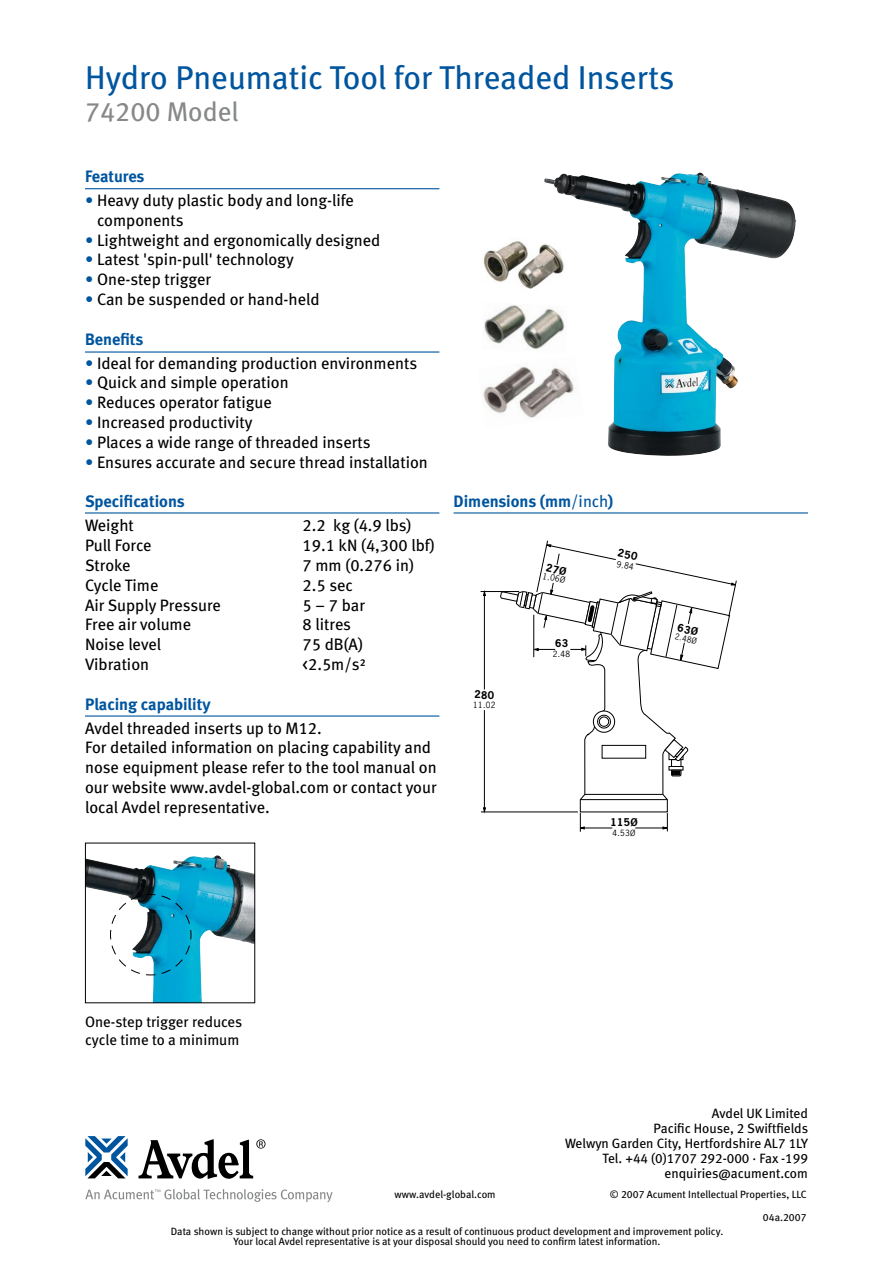
<style>
.page{position:relative;width:893px;height:1263px;background:#fff}
.page>*{position:absolute;margin:0;border:0;box-sizing:border-box;transform-origin:0 0}
.t1{font:33px "Meta Book LF";color:#00559f}
.t2{font:27px "Meta Book LF";color:#878889}
.t3{font:16.5px/19.8px "Meta Book LF";color:#000}
.t4{font:16.5px "Meta Bold LF";color:#00559f}
.t5{font:15px/18px "Meta Book LF";color:#000}
.t6{font:13.5px/15px "Meta Book LF";color:#000;text-align:right}
.t7{font:10.5px/10.5px "Meta Book LF";color:#000;text-align:center}
.t8{font:700 10.05px "News Gothic";letter-spacing:.035em;color:#000}
.t9{font:8.1px "News Gothic";letter-spacing:.035em;color:#000}
.t10{font:7.8px "News Gothic";color:#000}
.s1{color:#00559f}
.s2{font-family:"Meta Book LF"}
</style>
<div class="page">
<svg style="left:85px;top:1189px;width:248px;height:13px"></svg>
<svg style="left:85px;top:1136px;width:43px;height:42px"></svg>
<svg style="left:139px;top:1139px;width:126px;height:40px"></svg>
<hr style="left:85px;top:188px;width:354px;height:1px;background:#00559f">
<hr style="left:85px;top:351px;width:354px;height:2px;background:#00559f">
<hr style="left:85px;top:512px;width:354px;height:1px;background:#00559f">
<hr style="left:454px;top:512px;width:354px;height:1px;background:#00559f">
<img style="left:544px;top:172px;width:252px;height:284px">
<hr style="left:481px;top:812px;width:97px;height:1px;background:#000">
<hr style="left:484px;top:593px;width:1px;height:96px;background:#000">
<hr style="left:484px;top:710px;width:1px;height:102px;background:#000">
<svg style="left:483px;top:807px;width:3px;height:6px"></svg>
<hr style="left:481px;top:591px;width:38px;height:1px;background:#000">
<hr style="left:85px;top:715px;width:354px;height:2px;background:#00559f">
<img style="left:483px;top:238px;width:84px;height:55px">
<img style="left:484px;top:302px;width:84px;height:52px">
<img style="left:483px;top:355px;width:101px;height:74px">
<img style="left:87px;top:855px;width:166px;height:146px">
<div style="left:85px;top:843px;width:170px;height:160px;border:1px solid #000"></div>
<svg style="left:110px;top:894px;width:82px;height:82px"></svg>
<svg style="left:499px;top:541px;width:238px;height:291px"></svg>
<h1 class="t1" style="left:85px;top:58px;width:591px">Hydro Pneumatic Tool for Threaded Inserts</h1>
<h2 class="t2" style="left:85px;top:96px;width:155px">74200 Model</h2>
<p class="t4" style="left:85px;top:167px;width:61px">Features</p>
<p class="t3" style="left:97px;top:190px;width:258px;text-indent:-12px"><span class="s1">•</span> Heavy duty plastic body and long-life components</p>
<p class="t3" style="left:85px;top:230px;width:297px"><span class="s1">•</span> Lightweight and ergonomically designed</p>
<p class="t3" style="left:85px;top:250px;width:210px"><span class="s1">•</span> Latest 'spin-pull' technology</p>
<p class="t3" style="left:85px;top:270px;width:127px"><span class="s1">•</span> One-step trigger</p>
<p class="t3" style="left:85px;top:289px;width:236px"><span class="s1">•</span> Can be suspended or hand-held</p>
<p class="t4" style="left:85px;top:329px;width:60px">Benefits</p>
<p class="t3" style="left:85px;top:353px;width:334px"><span class="s1">•</span> Ideal for demanding production environments</p>
<p class="t3" style="left:85px;top:373px;width:205px"><span class="s1">•</span> Quick and simple operation</p>
<p class="t3" style="left:85px;top:393px;width:188px"><span class="s1">•</span> Reduces operator fatigue</p>
<p class="t3" style="left:85px;top:412px;width:169px"><span class="s1">•</span> Increased productivity</p>
<p class="t3" style="left:85px;top:432px;width:287px"><span class="s1">•</span> Places a wide range of threaded inserts</p>
<p class="t3" style="left:85px;top:452px;width:344px"><span class="s1">•</span> Ensures accurate and secure thread installation</p>
<p class="t4" style="left:85px;top:492px;width:101px">Specifications</p>
<p class="t3" style="left:85px;top:516px;width:50px">Weight</p>
<p class="t3" style="left:303px;top:516px;width:110px">2.2 kg (4.9 lbs)</p>
<p class="t3" style="left:85px;top:535px;width:68px">Pull Force</p>
<p class="t3" style="left:303px;top:535px;width:134px">19.1 kN (4,300 lbf)</p>
<p class="t3" style="left:85px;top:555px;width:47px">Stroke</p>
<p class="t3" style="left:303px;top:555px;width:113px">7 mm (0.276 in)</p>
<p class="t3" style="left:85px;top:575px;width:75px">Cycle Time</p>
<p class="t3" style="left:303px;top:575px;width:52px">2.5 sec</p>
<p class="t3" style="left:85px;top:595px;width:137px">Air Supply Pressure</p>
<p class="t3" style="left:303px;top:595px;width:64px">5–7bar</p>
<p class="t3" style="left:85px;top:615px;width:108px">Free air volume</p>
<p class="t3" style="left:303px;top:615px;width:50px">8 litres</p>
<p class="t3" style="left:85px;top:634px;width:78px">Noise level</p>
<p class="t3" style="left:303px;top:634px;width:62px">75 dB(A)</p>
<p class="t3" style="left:85px;top:654px;width:66px">Vibration</p>
<p class="t3" style="left:303px;top:654px;width:65px">&lt;2.5m/s²</p>
<p class="t4" style="left:85px;top:694px;width:127px">Placing capability</p>
<p class="t3" style="left:85px;top:718px;width:353px">Avdel threaded inserts up to M12.<br>For detailed information on placing capability and nose equipment please refer to the tool manual on our website www.avdel-global.com or contact your local Avdel representative.</p>
<p class="t4" style="left:454px;top:492px;width:161px">Dimensions (mm<span class="s2">/inch</span>)</p>
<p class="t8" style="left:474px;top:688px;width:21px">280</p>
<p class="t9" style="left:473px;top:700px;width:24px">11.02</p>
<p class="t9" style="left:544px;top:571px;width:24px;rotate:12deg">1.06Ø</p>
<p class="t8" style="left:555px;top:637px;width:15px">63</p>
<p class="t9" style="left:553px;top:649px;width:19px">2.48</p>
<p class="t9" style="left:618px;top:559px;width:19px;rotate:12deg">9.84</p>
<p class="t8" style="left:610px;top:815px;width:29px">115Ø</p>
<p class="t9" style="left:613px;top:828px;width:24px">4.53Ø</p>
<p class="t10" style="left:676px;top:631px;width:24px;rotate:12deg">2.48Ø</p>
<p class="t5" style="left:85px;top:1012px;width:159px">One-step trigger reduces cycle time to a minimum</p>
<p class="t6" style="left:565px;top:1106px;width:244px">Avdel UK Limited<br>Pacific House, 2 Swiftfields<br>Welwyn Garden City, Hertfordshire AL7 1LY<br>Tel. +44 (0)1707 292-000 · Fax -199 enquiries@acument.com</p>
<p class="t7" style="left:394px;top:1189px;width:103px">www.avdel-global.com</p>
<p class="t7" style="left:610px;top:1189px;width:199px">© 2007 Acument Intellectual Properties, LLC</p>
<p class="t7" style="left:171px;top:1225px;width:554px">Data shown is subject to change without prior notice as a result of continuous product development and improvement policy.<br>Your local Avdel representative is at your disposal should you need to confirm latest information.</p>
<p class="t7" style="left:763px;top:1212px;width:45px">04a.2007</p>
</div>
